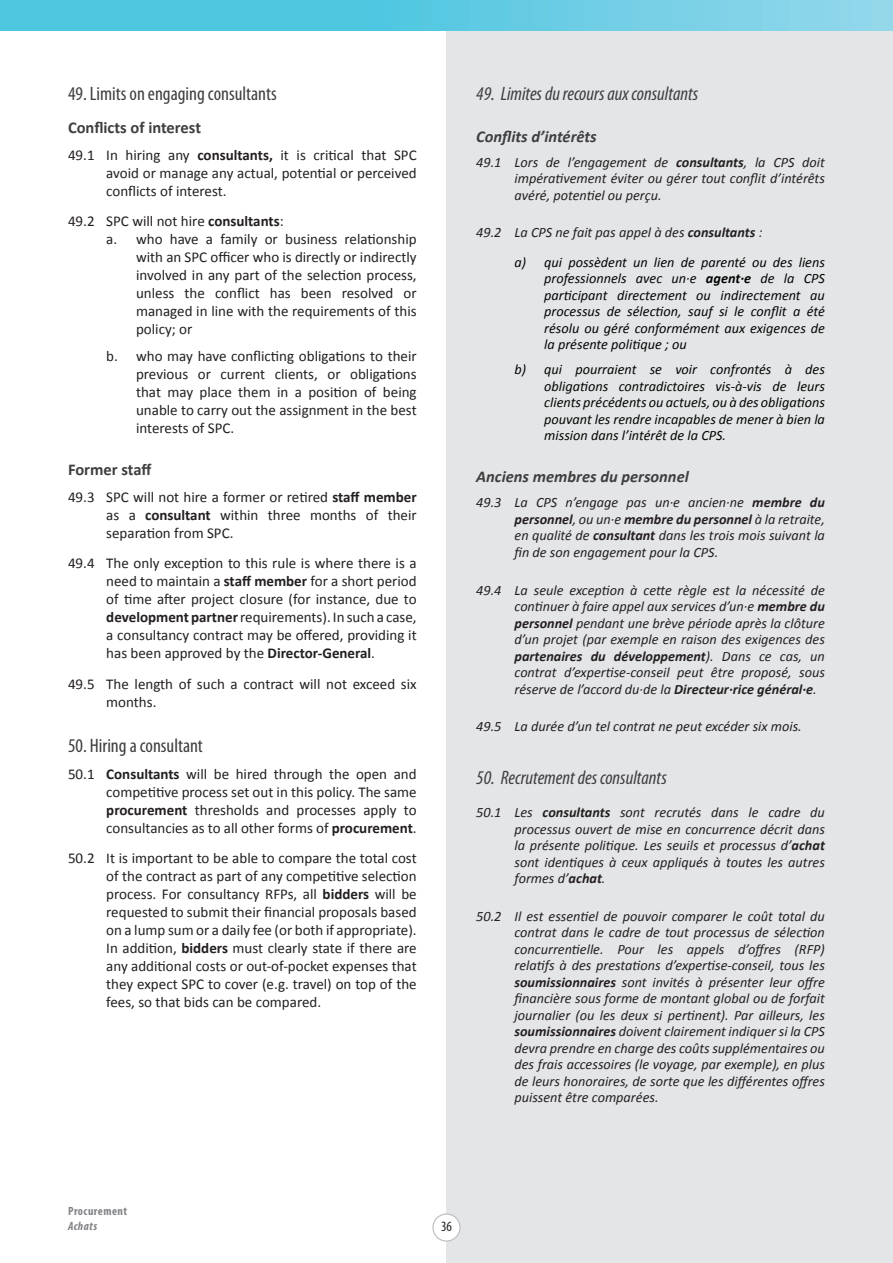
<style>
.page{position:relative;width:893px;height:1263px;background:#fff}
.page>*{position:absolute;margin:0;border:0;box-sizing:border-box;transform-origin:0 0}
.t1{font:italic condensed 19.5px "Myriad Pro";color:#3e3e3f}
.t2{font:condensed 19.5px "Myriad Pro";color:#3e3e3f}
.t3{font:italic 700 16.5px "Calibri";color:#3e3e3f}
.t4{font:700 16.5px "Calibri";color:#3e3e3f}
.t5{font:15px/18px "Calibri";color:#231f20;text-align:justify}
.t6{font:italic 14.25px/16.5px "Calibri";color:#231f20;text-align:justify}
.t7{font:italic 14.25px/16.5px "Calibri";color:#040503;text-align:justify}
.t8{font:condensed 14.25px "Myriad Pro";color:#231f20}
.t9{font:700 condensed 12px "Myriad Pro";letter-spacing:.04em;color:#808285}
.t10{font:italic 700 condensed 12px "Myriad Pro";letter-spacing:.04em;color:#808285}
.s1{font-weight:700}
.s2{color:#231f20}
.s3{font-weight:700;color:#231f20}
</style>
<div class="page">
<div style="left:446px;top:0;width:447px;height:1263px;background:#e4e5e7"></div>
<div style="left:433px;top:1214px;width:27px;height:27px;background:#fff;border-radius:50%"></div>
<div style="left:432px;top:1213px;width:29px;height:28px;border:1px solid #bcbdc0;border-radius:50%"></div>
<img style="left:0;top:0;width:893px;height:30px">
<h1 class="t2" style="left:68px;top:81px;width:210px">49. Limits on engaging consultants</h1>
<p class="t4" style="left:68px;top:117px;width:135px">Conflicts of interest</p>
<p class="t5" style="left:106px;top:146px;width:312px;text-indent:-38px">49.1 In hiring any <span class="s1">consultants,</span> it is critical that SPC avoid or manage any actual, potential or perceived conflicts of interest.</p>
<p class="t5" style="left:68px;top:212px;width:217px">49.2 SPC will not hire <span class="s1">consultants</span>:</p>
<p class="t5" style="left:106px;top:230px;width:312px">a. who have a family or business relationship</p>
<p class="t5" style="left:136px;top:248px;width:282px">with an SPC officer who is directly or indirectly</p>
<p class="t5" style="left:136px;top:266px;width:282px">involved in any part of the selection process,</p>
<p class="t5" style="left:136px;top:284px;width:282px">unless the conflict has been resolved or</p>
<p class="t5" style="left:136px;top:302px;width:282px">managed in line with the requirements of this</p>
<p class="t5" style="left:136px;top:320px;width:58px">policy; or</p>
<p class="t5" style="left:136px;top:347px;width:282px;text-indent:-30px">b. who may have conflicting obligations to their previous or current clients, or obligations that may place them in a position of being unable to carry out the assignment in the best interests of SPC.</p>
<p class="t4" style="left:68px;top:459px;width:85px">Former staff</p>
<p class="t5" style="left:106px;top:488px;width:312px;text-indent:-38px">49.3 SPC will not hire a former or retired <span class="s1">staff member </span>as a <span class="s1">consultant</span> within three months of their separation from SPC.</p>
<p class="t5" style="left:106px;top:554px;width:312px;text-indent:-38px">49.4 The only exception to this rule is where there is a need to maintain a <span class="s1">staff member</span> for a short period of time after project closure (for instance, due to <span class="s1">development partner</span> requirements). In such a case, a consultancy contract may be offered, providing it has been approved by the <span class="s1">Director-General</span>.</p>
<p class="t5" style="left:106px;top:675px;width:312px;text-indent:-38px">49.5 The length of such a contract will not exceed six months.</p>
<h1 class="t2" style="left:68px;top:734px;width:136px">50. Hiring a consultant</h1>
<p class="t5" style="left:106px;top:765px;width:312px;text-indent:-38px">50.1 <span class="s1">Consultants</span> will be hired through the open and competitive process set out in this policy. The same <span class="s1">procurement</span> thresholds and processes apply to consultancies as to all other forms of <span class="s1">procurement</span>.</p>
<p class="t5" style="left:106px;top:849px;width:312px;text-indent:-38px">50.2 It is important to be able to compare the total cost of the contract as part of any competitive selection process. For consultancy RFPs, all <span class="s1">bidders</span> will be requested to submit their financial proposals based on a lump sum or a daily fee (or both if appropriate).<br>In addition, <span class="s1">bidders</span> must clearly state if there are any additional costs or out-of-pocket expenses that they expect SPC to cover (e.g. travel) on top of the fees, so that bids can be compared.</p>
<h1 class="t1" style="left:476px;top:81px;width:224px">49. Limites du recours aux consultants</h1>
<p class="t3" style="left:476px;top:126px;width:122px">Conflits d’intérêts</p>
<p class="t6" style="left:514px;top:153px;width:312px;text-indent:-38px">49.1 Lors de l’engagement de <span class="s1">consultants</span>, la CPS doit impérativement éviter ou gérer tout conflit d’intérêts avéré, potentiel ou perçu.</p>
<p class="t7" style="left:514px;top:218px;width:312px;line-height:29.2px;text-indent:-38px"><span class="s2">49.2 La CPS ne fait pas appel à des</span> <span class="s3">consultants</span> <span class="s2">:<br></span>a) qui possèdent un lien de parenté ou des liens</p>
<p class="t7" style="left:544px;top:270px;width:282px">professionnels avec un·e <span class="s1">agent·e</span> de la CPS participant directement ou indirectement au processus de sélection, sauf si le conflit a été résolu ou géré conformément aux exigences de la présente politique ; ou</p>
<p class="t7" style="left:544px;top:361px;width:282px;text-indent:-30px">b) qui pourraient se voir confrontés à des obligations contradictoires vis-à-vis de leurs clients précédents ou actuels, ou à des obligations pouvant les rendre incapables de mener à bien la mission dans l’intérêt de la CPS.</p>
<p class="t3" style="left:476px;top:466px;width:214px">Anciens membres du personnel</p>
<p class="t6" style="left:514px;top:494px;width:312px;text-indent:-38px">49.3 La CPS n’engage pas un·e ancien·ne <span class="s1">membre du personnel</span>, ou un·e <span class="s1">membre du personnel</span> à la retraite, en qualité de <span class="s1">consultant</span> dans les trois mois suivant la fin de son engagement pour la CPS.</p>
<p class="t6" style="left:514px;top:581px;width:312px;text-indent:-38px">49.4 La seule exception à cette règle est la nécessité de continuer à faire appel aux services d’un·e <span class="s1">membre du personnel</span> pendant une brève période après la clôture d’un projet (par exemple en raison des exigences des <span class="s1">partenaires du développement</span>). Dans ce cas, un contrat d’expertise-conseil peut être proposé, sous réserve de l’accord du·de la <span class="s1">Directeur·rice général·e</span>.</p>
<p class="t6" style="left:476px;top:718px;width:327px">49.5 La durée d’un tel contrat ne peut excéder six mois.</p>
<h1 class="t1" style="left:476px;top:765px;width:192px">50. Recrutement des consultants</h1>
<p class="t6" style="left:514px;top:803px;width:312px;text-indent:-38px">50.1 Les <span class="s1">consultants</span> sont recrutés dans le cadre du processus ouvert de mise en concurrence décrit dans la présente politique. Les seuils et processus d’<span class="s1">achat </span>sont identiques à ceux appliqués à toutes les autres formes d’<span class="s1">achat</span>.</p>
<p class="t6" style="left:514px;top:907px;width:312px;text-indent:-38px">50.2 Il est essentiel de pouvoir comparer le coût total du contrat dans le cadre de tout processus de sélection concurrentielle. Pour les appels d’offres (RFP) relatifs à des prestations d’expertise-conseil, tous les <span class="s1">soumissionnaires</span> sont invités à présenter leur offre financière sous forme de montant global ou de forfait journalier (ou les deux si pertinent). Par ailleurs, les <span class="s1">soumissionnaires</span> doivent clairement indiquer si la CPS devra prendre en charge des coûts supplémentaires ou des frais accessoires (le voyage, par exemple), en plus de leurs honoraires, de sorte que les différentes offres puissent être comparées.</p>
<p class="t9" style="left:68px;top:1204px;width:61px">Procurement</p>
<p class="t10" style="left:68px;top:1218px;width:31px">Achats</p>
<p class="t8" style="left:441px;top:1218px;width:12px">36</p>
</div>
